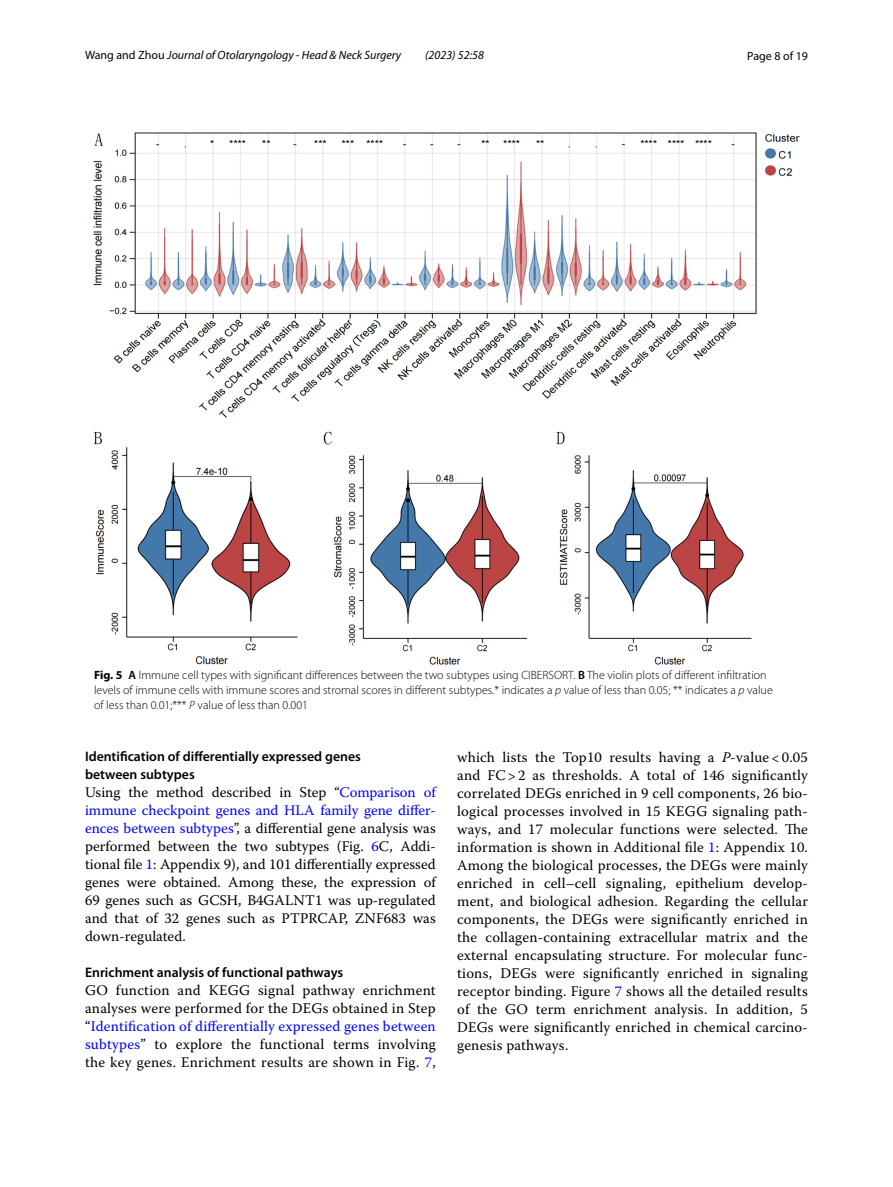
<style>
.page{position:relative;width:893px;height:1187px;background:#fff}
.page>*{position:absolute;margin:0;border:0;box-sizing:border-box;transform-origin:0 0}
.t1{font:14.7px/18px "Warnock Pro";letter-spacing:.015em;color:#000;text-align:justify}
.t2{font:600 13.8px/18px "Myriad Pro";color:#000}
.t3{font:300 12px/15px "Myriad Pro";color:#000}
.t4{font:italic 12px "Myriad Pro";color:#000}
.t5{font:12px "Myriad Pro";color:#000}
.s1{font-style:normal}
.s2{font-weight:700}
.s3{font-weight:600}
.s4{font-style:italic}
.s5{color:#00f}
</style>
<div class="page">
<img style="left:94px;top:133px;width:705px;height:531px">
<p class="t4" style="left:85px;top:48px;width:318px"><span class="s1">Wang and Zhou</span> Journal of Otolaryngology - Head &amp; Neck Surgery</p>
<p class="t4" style="left:425px;top:48px;width:60px">(2023) 52:58</p>
<p class="t5" style="left:747px;top:48px;width:62px">Page 8 of 19</p>
<p class="t3" style="left:94px;top:668px;width:680px"><span class="s2">Fig. 5</span> <span class="s3">A</span> Immune cell types with significant differences between the two subtypes using CIBERSORT. <span class="s3">B</span> The violin plots of different infiltration levels of immune cells with immune scores and stromal scores in different subtypes.* indicates a <span class="s4">p</span> value of less than 0.05; ** indicates a <span class="s4">p</span> value of less than 0.01;*** <span class="s4">P</span> value of less than 0.001</p>
<p class="t2" style="left:85px;top:747px;width:277px">Identification of differentially expressed genes between subtypes</p>
<p class="t1" style="left:85px;top:783px;width:352px">Using the method described in Step “<span class="s5">Comparison of immune checkpoint genes and HLA family gene differ&shy;ences between subtypes</span>”, a differential gene analysis was performed between the two subtypes (Fig. <span class="s5">6</span>C, Addi&shy;tional file <span class="s5">1</span>: Appendix 9), and 101 differentially expressed genes were obtained. Among these, the expression of 69 genes such as GCSH, B4GALNT1 was up-regulated and that of 32 genes such as PTPRCAP, ZNF683 was down-regulated.</p>
<p class="t2" style="left:85px;top:963px;width:260px">Enrichment analysis of functional pathways</p>
<p class="t1" style="left:85px;top:981px;width:352px">GO function and KEGG signal pathway enrichment analyses were performed for the DEGs obtained in Step “<span class="s5">Identification of differentially expressed genes between subtypes</span>” to explore the functional terms involving the key genes. Enrichment results are shown in Fig. <span class="s5">7</span>,</p>
<p class="t1" style="left:457px;top:747px;width:352px">which lists the Top10 results having a <span class="s4">P</span>-value &lt; 0.05 and FC&gt; 2 as thresholds. A total of 146 significantly correlated DEGs enriched in 9 cell components, 26 bio&shy;logical processes involved in 15 KEGG signaling path&shy;ways, and 17 molecular functions were selected. The information is shown in Additional file <span class="s5">1</span>: Appendix 10.<br>Among the biological processes, the DEGs were mainly enriched in cell–cell signaling, epithelium develop&shy;ment, and biological adhesion. Regarding the cellular components, the DEGs were significantly enriched in the collagen-containing extracellular matrix and the external encapsulating structure. For molecular func&shy;tions, DEGs were significantly enriched in signaling receptor binding. Figure <span class="s5">7</span> shows all the detailed results of the GO term enrichment analysis. In addition, 5<br>DEGs were significantly enriched in chemical carcino&shy;genesis pathways.</p>
</div>
